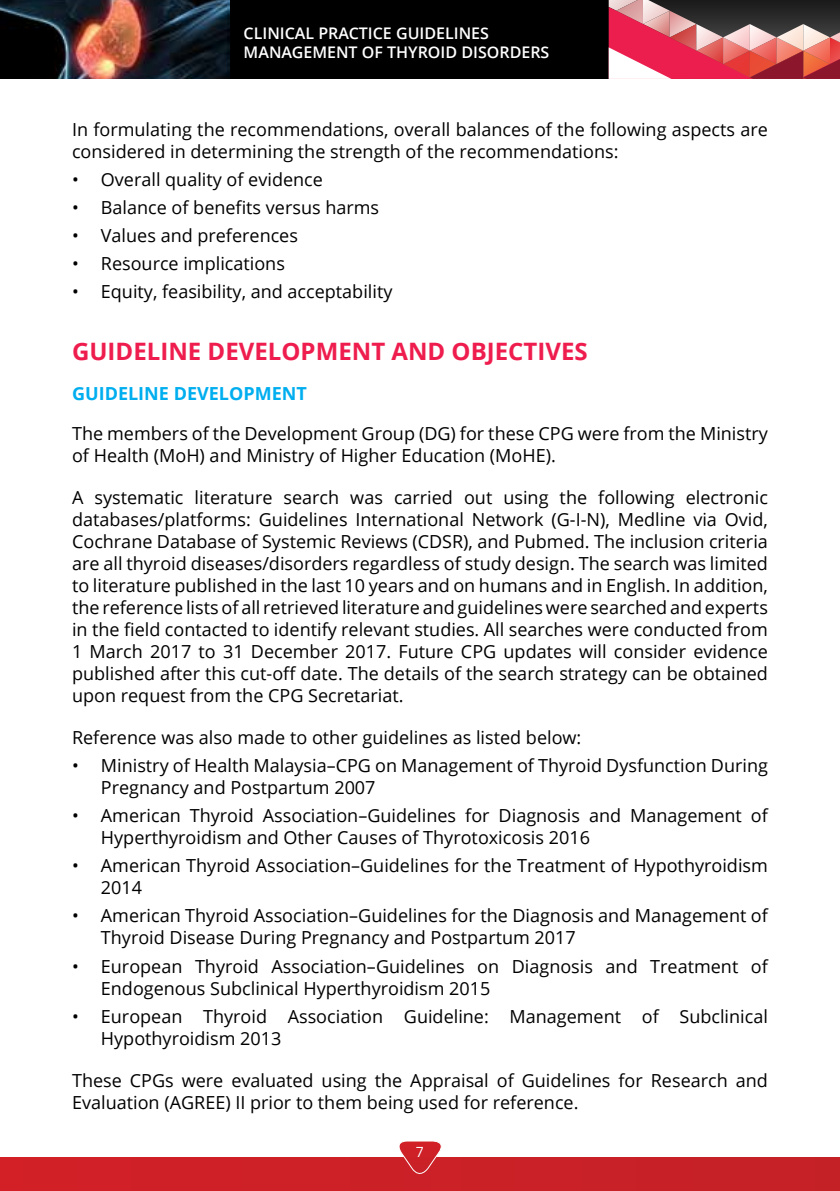
<style>
.page{position:relative;width:840px;height:1191px;background:#fff}
.page>*{position:absolute;margin:0;border:0;box-sizing:border-box;transform-origin:0 0}
.t1{font:700 24px "Open Sans";color:#ee1d4d}
.t2{font:18px/22px "Open Sans";color:#000}
.t3{font:700 18px "Open Sans";color:#00aeef}
.t4{font:600 16px/19.2px "Open Sans";color:#fff}
.t5{font:14px "Open Sans";color:#fff}
</style>
<div class="page">
<div style="left:0;top:0;width:839px;height:79px;background:#000"></div>
<svg style="left:608px;top:0;width:231px;height:79px;background:#b05963"></svg>
<img style="left:0;top:0;width:229px;height:79px">
<div style="left:0;top:1157px;width:839px;height:34px;background:#cb2027"></div>
<svg style="left:399px;top:1141px;width:43px;height:33px"></svg>
<p class="t4" style="left:243px;top:24px;width:307px">CLINICAL PRACTICE GUIDELINES<br>MANAGEMENT OF THYROID DISORDERS</p>
<p class="t2" style="left:72px;top:118px;width:697px">In formulating the recommendations, overall balances of the following aspects are considered in determining the strength of the recommendations:</p>
<p class="t2" style="left:72px;top:168px;width:252px">• Overall quality of evidence</p>
<p class="t2" style="left:72px;top:196px;width:308px">• Balance of benefits versus harms</p>
<p class="t2" style="left:72px;top:224px;width:227px">• Values and preferences</p>
<p class="t2" style="left:72px;top:252px;width:214px">• Resource implications</p>
<p class="t2" style="left:72px;top:280px;width:322px">• Equity, feasibility, and acceptability</p>
<h1 class="t1" style="left:72px;top:335px;width:517px">GUIDELINE DEVELOPMENT AND OBJECTIVES</h1>
<p class="t3" style="left:72px;top:381px;width:236px">GUIDELINE DEVELOPMENT</p>
<p class="t2" style="left:72px;top:422px;width:697px">The members of the Development Group (DG) for these CPG were from the Ministry of Health (MoH) and Ministry of Higher Education (MoHE).</p>
<p class="t2" style="left:72px;top:486px;width:697px;text-align:justify">A systematic literature search was carried out using the following electronic databases/platforms: Guidelines International Network (G-I-N), Medline via Ovid, Cochrane Database of Systemic Reviews (CDSR), and Pubmed. The inclusion criteria are all thyroid diseases/disorders regardless of study design. The search was limited to literature published in the last 10 years and on humans and in English. In addition, the reference lists of all retrieved literature and guidelines were searched and experts in the field contacted to identify relevant studies. All searches were conducted from 1 March 2017 to 31 December 2017. Future CPG updates will consider evidence published after this cut-off date. The details of the search strategy can be obtained upon request from the CPG Secretariat.</p>
<p class="t2" style="left:72px;top:726px;width:510px">Reference was also made to other guidelines as listed below:</p>
<p class="t2" style="left:101px;top:754px;width:668px;text-indent:-29px">• Ministry of Health Malaysia–CPG on Management of Thyroid Dysfunction During<br>Pregnancy and Postpartum 2007</p>
<p class="t2" style="left:101px;top:804px;width:668px;text-indent:-29px">• American Thyroid Association–Guidelines for Diagnosis and Management of<br>Hyperthyroidism and Other Causes of Thyrotoxicosis 2016</p>
<p class="t2" style="left:101px;top:854px;width:668px;text-indent:-29px">• American Thyroid Association–Guidelines for the Treatment of Hypothyroidism<br>2014</p>
<p class="t2" style="left:101px;top:904px;width:668px;text-indent:-29px">• American Thyroid Association–Guidelines for the Diagnosis and Management of<br>Thyroid Disease During Pregnancy and Postpartum 2017</p>
<p class="t2" style="left:101px;top:954px;width:668px;text-indent:-29px">• European Thyroid Association–Guidelines on Diagnosis and Treatment of<br>Endogenous Subclinical Hyperthyroidism 2015</p>
<p class="t2" style="left:101px;top:1004px;width:668px;text-indent:-29px">• European Thyroid Association Guideline: Management of Subclinical<br>Hypothyroidism 2013</p>
<p class="t2" style="left:72px;top:1068px;width:697px">These CPGs were evaluated using the Appraisal of Guidelines for Research and<br>Evaluation (AGREE) II prior to them being used for reference.</p>
<p class="t5" style="left:416px;top:1142px;width:10px">7</p>
</div>
